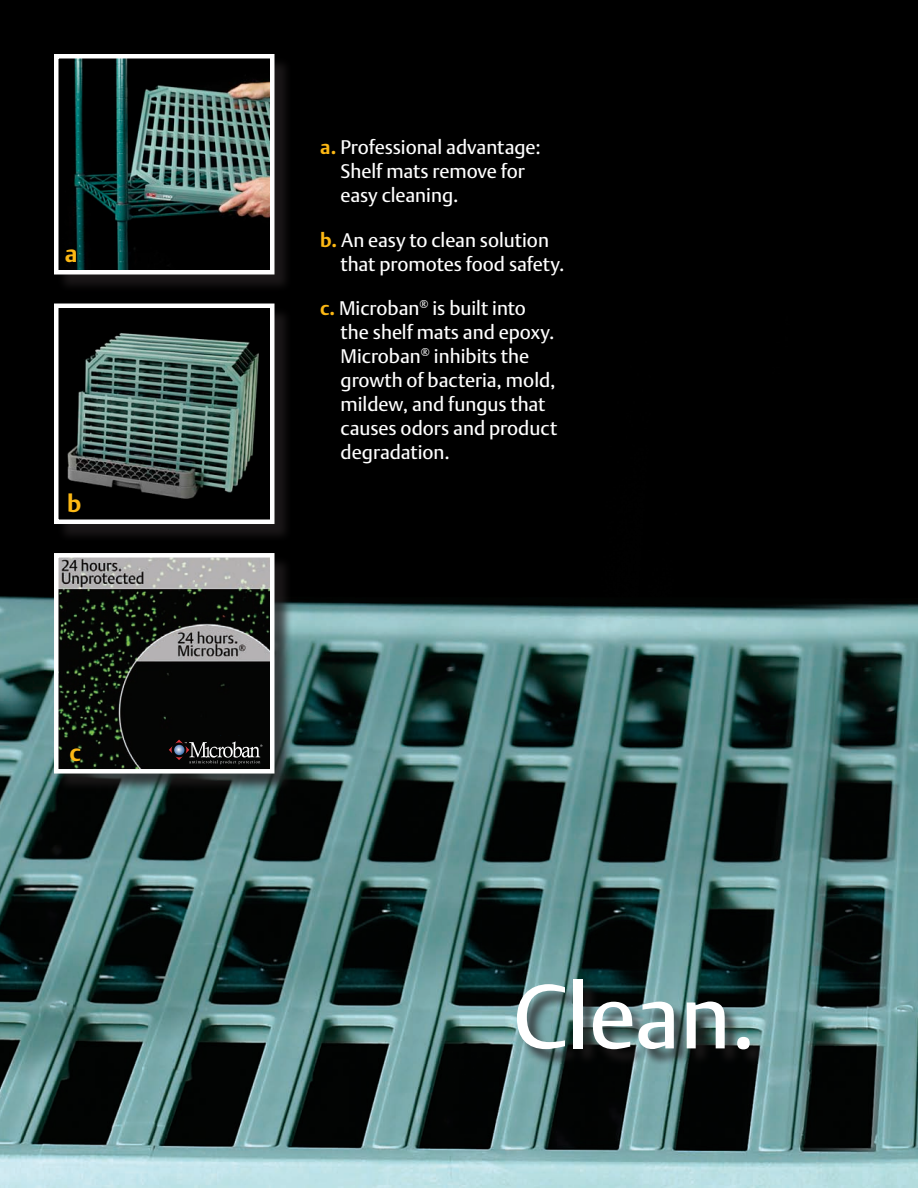
<style>
.page{position:relative;width:918px;height:1188px;background:#fff}
.page>*{position:absolute;margin:0;border:0;box-sizing:border-box;transform-origin:0 0}
.t1{font:90px "DTL Argo T";letter-spacing:-.005em;color:#fff}
.t2{font:700 24px "DTL Argo T";color:#fcb814}
.t3{font:19.5px/24px "DTL Argo T";color:#fff}
.s1{font-weight:700;color:#fcb814}
</style>
<div class="page">
<img style="left:0;top:0;width:918px;height:1188px">
<div style="left:518px;top:980px;width:249px;height:86px;background:#231f20;opacity:.75"></div>
<div style="left:56px;top:306px;width:237px;height:237px;background:#231f20;opacity:.75"></div>
<img style="left:59px;top:309px;width:210px;height:210px">
<div style="left:54px;top:304px;width:220px;height:220px;border:4px solid #fff"></div>
<div style="left:56px;top:555px;width:237px;height:237px;background:#231f20;opacity:.75"></div>
<img style="left:59px;top:558px;width:210px;height:211px">
<div style="left:54px;top:553px;width:220px;height:221px;border:4px solid #fff"></div>
<div style="left:56px;top:56px;width:237px;height:237px;background:#231f20;opacity:.75"></div>
<img style="left:59px;top:59px;width:210px;height:210px">
<div style="left:54px;top:54px;width:220px;height:220px;border:4px solid #fff"></div>
<svg style="left:169px;top:740px;width:93px;height:24px;background:#373637"></svg>
<p class="t2" style="left:65px;top:240px;width:14px">a</p>
<p class="t2" style="left:67px;top:489px;width:16px">b</p>
<p class="t2" style="left:70px;top:739px;width:13px">c</p>
<p class="t3" style="left:341px;top:135px;width:202px;text-indent:-20px"><span class="s1">a.</span> Professional advantage:<br>Shelf mats remove for easy cleaning.</p>
<p class="t3" style="left:341px;top:227px;width:226px;text-indent:-20px"><span class="s1">b.</span> An easy to clean solution that promotes food safety.</p>
<p class="t3" style="left:341px;top:296px;width:218px;text-indent:-20px"><span class="s1">c.</span> Microban<sup>®</sup> is built into the shelf mats and epoxy.<br>Microban<sup>®</sup> inhibits the growth of bacteria, mold, mildew, and fungus that causes odors and product degradation.</p>
<p class="t1" style="left:513px;top:963px;width:245px">Clean.</p>
</div>
